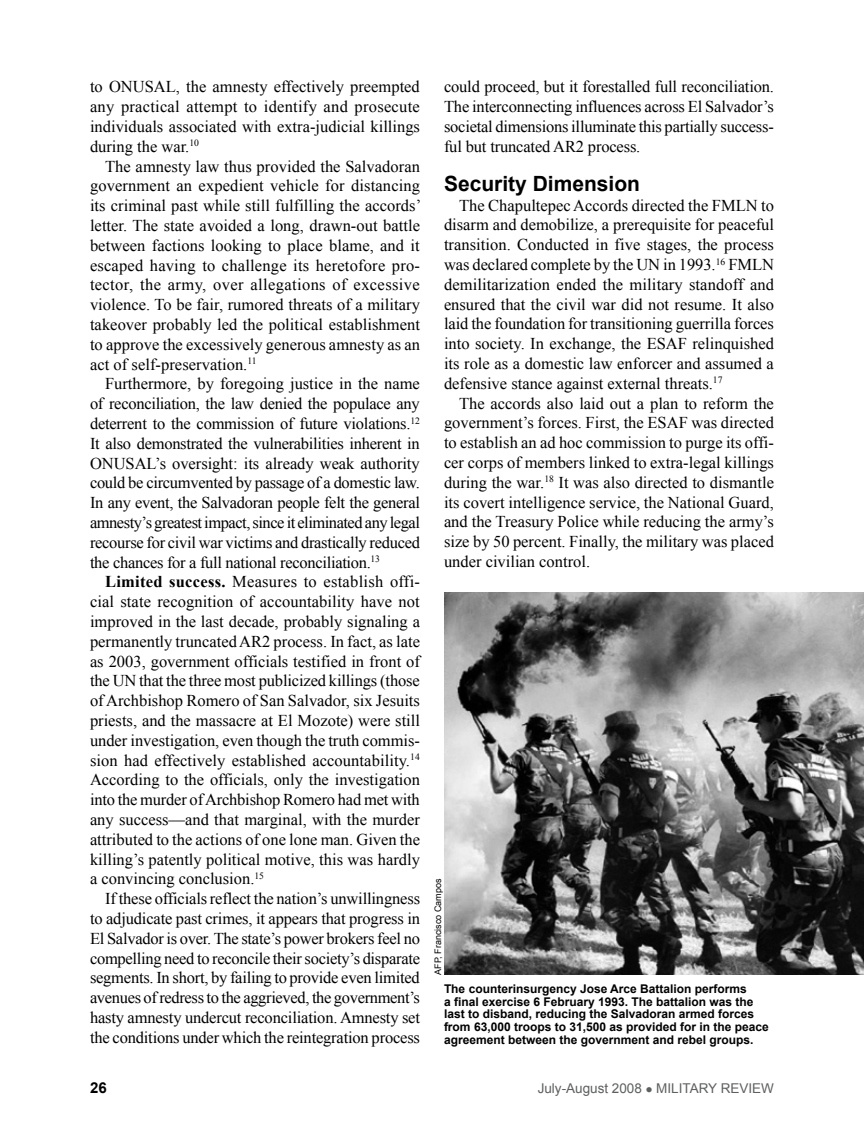
<style>
.page{position:relative;width:864px;height:1134px;background:#fff}
.page>*{position:absolute;margin:0;border:0;box-sizing:border-box;transform-origin:0 0}
.subhead{font:700 21px "Arial";color:#000}
.fob{font:16.5px/19.8px "Times New Roman";color:#000;text-align:justify}
.subhead-2{font:700 15px "Arial";color:#000}
.subhead-3{font:13.5px "Arial";color:#5e5f5f}
.cutline{font:700 12px/12.8px "Arial";color:#000}
.photocred{font:9px "Arial";color:#000}
.s1{font-weight:700}
</style>
<div class="page">
<img style="left:444px;top:592px;width:420px;height:383px">
<p class="fob" style="left:90px;top:77px;width:332px">to ONU SAL , the amnesty effectively preempted any practical attempt to identify and prosecute individuals associated with extra-judicial killings during the war.<sup>10</sup></p>
<p class="fob" style="left:90px;top:156px;width:333px;text-indent:15px">The amnesty law thus provided the Salvadoran government an expedient vehicle for distancing its criminal past while still fulfilling the accords’ letter. The state avoided a long, drawn-out battle between factions looking to place blame, and it escaped having to challenge its heretofore pro&shy;tector, the army, over allegations of excessive violence. To be fair, rumored threats of a military takeover probably led the political establishment to approve the excessively generous amnesty as an act of self-preservation.<sup>11</sup></p>
<p class="fob" style="left:90px;top:374px;width:332px;text-indent:15px">Furthermore, by foregoing justice in the name of reconciliation, the law denied the populace any deterrent to the commission of future violations.<sup>12<br></sup>It also demonstrated the vulnerabilities inherent in ONU SAL’s oversight: its already weak authority could be circumvented by passage of a domestic law.<br>In any event, the Salvadoran people felt the general amnesty’s greatest impact, since it eliminated any legal recourse for civil war victims and drastically reduced the chances for a full national reconciliation.<sup>13</sup></p>
<p class="fob" style="left:90px;top:572px;width:332px;text-indent:15px"><span class="s1">Limited success.</span> Measures to establish offi&shy;cial state recognition of accountability have not improved in the last decade, probably signaling a permanently truncated AR2 process. In fact, as late as 2003, government officials testified in front of the UN that the three most publicized killings (those of Archbishop Romero of San Salvador, six Jesuits priests, and the massacre at El Mozote) were still under investigation, even though the truth commis&shy;sion had effectively established accountability.<sup>14<br></sup>According to the officials, only the investigation into the murder of Archbishop Romero had met with any success—and that marginal, with the murder attributed to the actions of one lone man. Given the killing’s patently political motive, this was hardly a convincing conclusion.<sup>15</sup></p>
<p class="fob" style="left:90px;top:889px;width:332px;text-indent:15px">If these officials reflect the nation’s unwillingness to adjudicate past crimes, it appears that progress in El Salvador is over. The state’s power brokers feel no compelling need to reconcile their society’s disparate segments. In short, by failing to provide even limited avenues of redress to the aggrieved, the government’s hasty amnesty undercut reconciliation. Amnesty set the conditions under which the reintegration process</p>
<p class="fob" style="left:444px;top:77px;width:332px">could proceed, but it forestalled full reconciliation.<br>The interconnecting influences across El Salvador’s societal dimensions illuminate this partially success&shy;ful but truncated AR2 process.</p>
<p class="subhead" style="left:444px;top:170px;width:198px">Security Dimension</p>
<p class="fob" style="left:444px;top:195px;width:332px;text-align:left;text-indent:15px">The Chapultepec Accords directed the FMLN to disarm and demobilize, a prerequisite for peaceful transition. Conducted in five stages, the process was declared complete by the UN in 1993.<sup>16</sup> FMLN demilitarization ended the military standoff and ensured that the civil war did not resume. It also laid the foundation for transitioning guerrilla forces into society. In exchange, the ESAF relinquished its role as a domestic law enforcer and assumed a defensive stance against external threats.<sup>17</sup></p>
<p class="fob" style="left:444px;top:393px;width:332px;text-indent:15px">The accords also laid out a plan to reform the government’s forces. First, the ESAF was directed to establish an ad hoc commission to purge its offi&shy;cer corps of members linked to extra-legal killings during the war.<sup>18</sup> It was also directed to dismantle its covert intelligence service, the National Guard, and the Treasury Police while reducing the army’s size by 50 percent. Finally, the military was placed under civilian control.</p>
<p class="photocred" style="left:432px;top:975px;width:98px;rotate:-90deg">AFP, FRANCISCO CAMPOS</p>
<p class="cutline" style="left:444px;top:983px;width:326px">The counterinsurgency Jose Arce Battalion performs<br>a final exercise 6 February 1993. The battalion was the last to disband, reducing the Salvadoran armed forces from 63,000 troops to 31,500 as provided for in the peace agreement between the government and rebel groups.</p>
<p class="subhead-2" style="left:90px;top:1078px;width:18px">26</p>
<p class="subhead-3" style="left:538px;top:1080px;width:238px">JULY-AUGUST 2008 ● MILITARY REVIEW</p>
</div>
